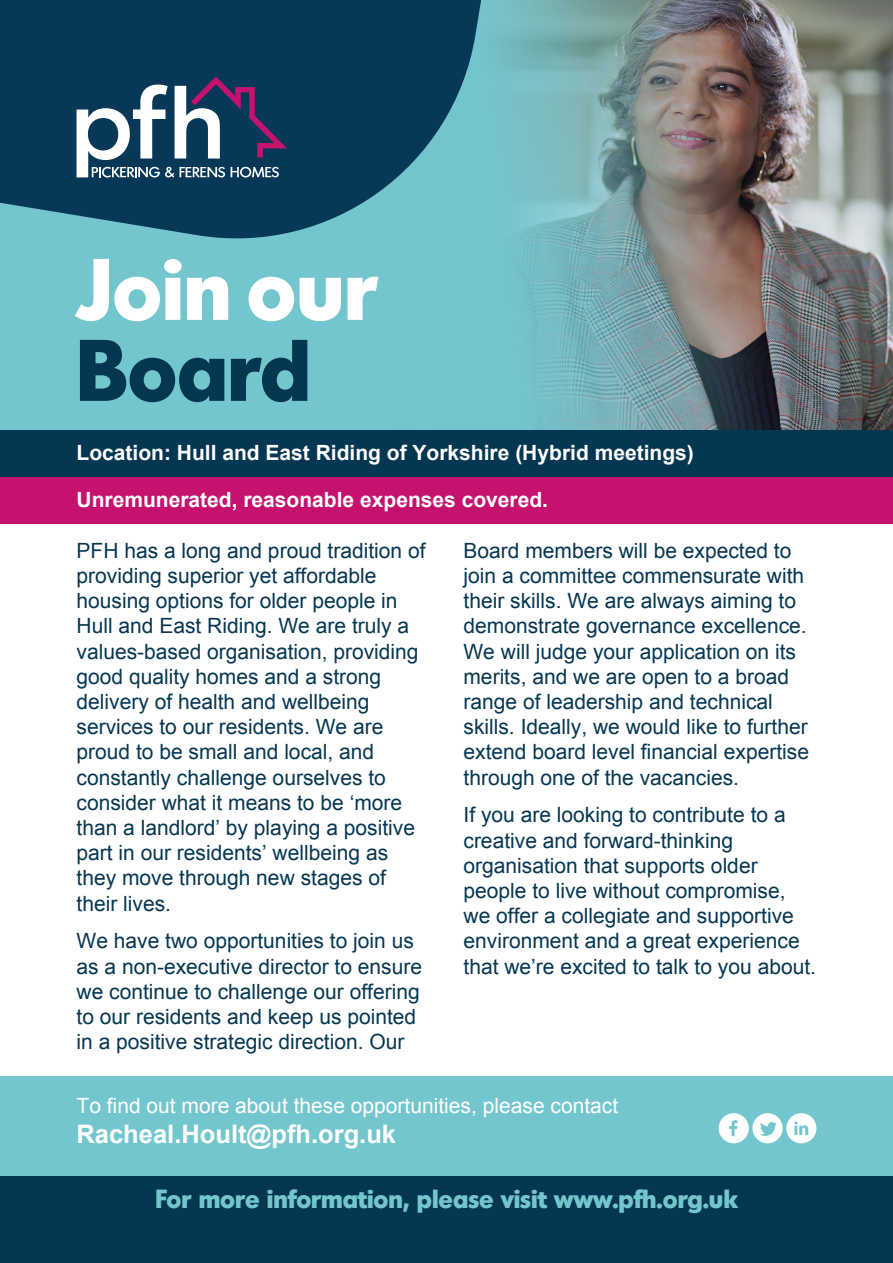
<style>
.page{position:relative;width:893px;height:1263px;background:#fff}
.page>*{position:absolute;margin:0;border:0;box-sizing:border-box;transform-origin:0 0}
.t1{font:700 84.6px "Montreal TS";color:#fff}
.t2{font:700 84.6px "Montreal TS";color:#063752}
.t3{font:700 25.5px "Montreal TS";color:#73c6ce}
.t4{font:700 25.5px "Arial";color:#fff}
.t5{font:21px/25.2px "Arial";color:#063752}
.t6{font:700 21px "Arial";color:#fff}
.t7{font:21px "Arial";color:#fff}
</style>
<div class="page">
<div style="left:0;top:0;width:893px;height:460px;background:#73c6ce"></div>
<img style="left:182px;top:0;width:711px;height:431px">
<div style="left:0;top:1176px;width:893px;height:87px;background:#063752"></div>
<div style="left:0;top:1076px;width:893px;height:100px;background:#73c6ce"></div>
<div style="left:0;top:431px;width:893px;height:46px;background:#063752"></div>
<div style="left:0;top:477px;width:893px;height:47px;background:#c4126e"></div>
<svg style="left:719px;top:1113px;width:97px;height:30px"></svg>
<svg style="left:0;top:0;width:543px;height:257px;fill:#083857"></svg>
<svg style="left:77px;top:77px;width:210px;height:101px;background:#506983"></svg>
<h1 class="t1" style="left:77px;top:233px;width:302px">Join our</h1>
<h1 class="t2" style="left:77px;top:314px;width:236px">Board</h1>
<p class="t6" style="left:77px;top:439px;width:619px">Location: Hull and East Riding of Yorkshire (Hybrid meetings)</p>
<p class="t6" style="left:77px;top:486px;width:473px">Unremunerated, reasonable expenses covered.</p>
<p class="t5" style="left:77px;top:538px;width:351px">PFH has a long and proud tradition of providing superior yet affordable housing options for older people in<br>Hull and East Riding. We are truly a values-based organisation, providing good quality homes and a strong delivery of health and wellbeing services to our residents. We are proud to be small and local, and constantly challenge ourselves to consider what it means to be ‘more than a landlord’ by playing a positive part in our residents’ wellbeing as they move through new stages of their lives.</p>
<p class="t5" style="left:77px;top:929px;width:347px">We have two opportunities to join us as a non-executive director to ensure we continue to challenge our offering to our residents and keep us pointed in a positive strategic direction. Our</p>
<p class="t5" style="left:463px;top:538px;width:347px">Board members will be expected to join a committee commensurate with their skills. We are always aiming to demonstrate governance excellence.<br>We will judge your application on its merits, and we are open to a broad range of leadership and technical skills. Ideally, we would like to further extend board level financial expertise through one of the vacancies.</p>
<p class="t5" style="left:463px;top:803px;width:354px">If you are looking to contribute to a creative and forward-thinking organisation that supports older people to live without compromise, we offer a collegiate and supportive environment and a great experience that we’re excited to talk to you about.</p>
<p class="t7" style="left:77px;top:1091px;width:543px">To find out more about these opportunities, please contact</p>
<p class="t4" style="left:77px;top:1117px;width:321px">Racheal.Hoult@pfh.org.uk</p>
<p class="t3" style="left:155px;top:1181px;width:584px">For more information, please visit www.pfh.org.uk</p>
</div>
